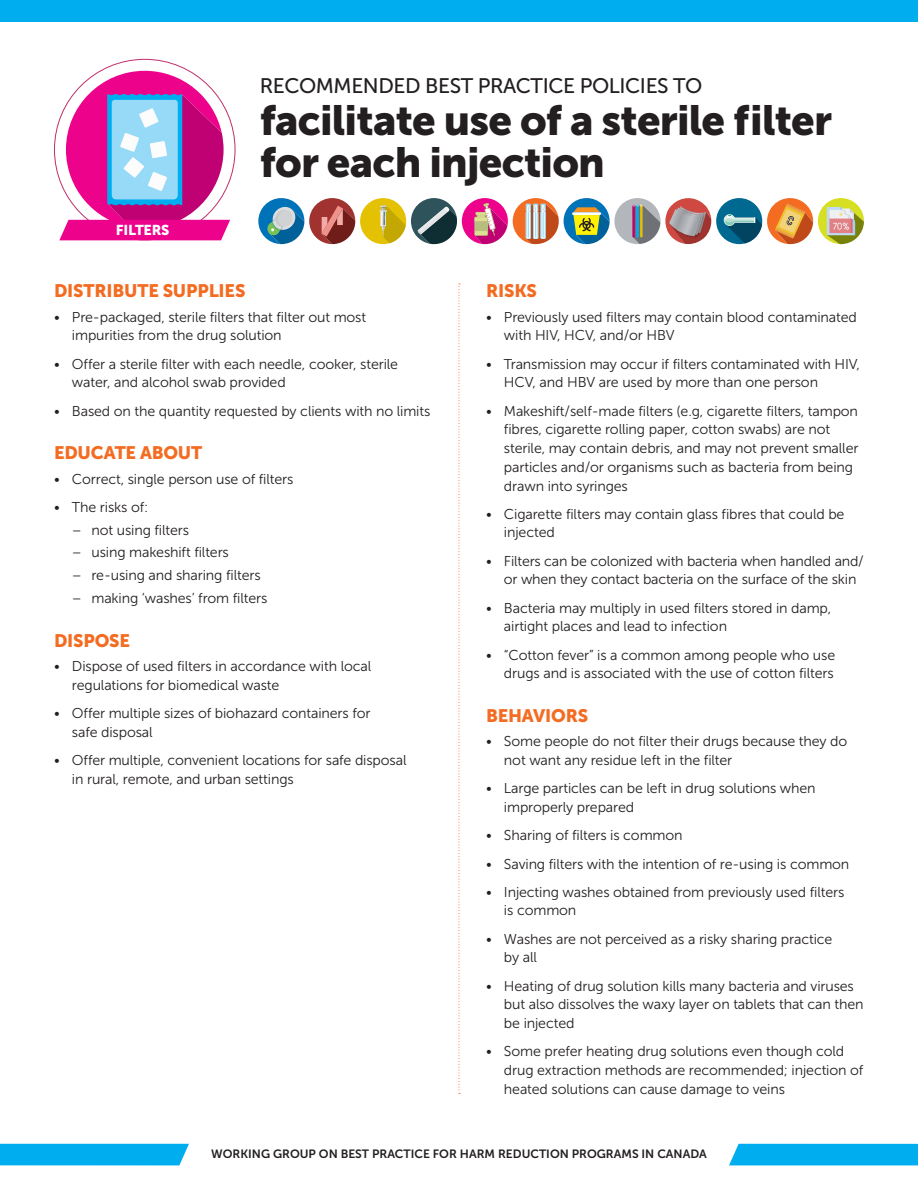
<style>
.page{position:relative;width:918px;height:1188px;background:#fff}
.page>*{position:absolute;margin:0;border:0;box-sizing:border-box;transform-origin:0 0}
.t1{font:42px/42px "Museo Sans 900";letter-spacing:-.02em;color:#231f20}
.t2{font:21px "Museo Sans 500";letter-spacing:-.02em;color:#231f20}
.t3{font:18px "Museo Sans 900";letter-spacing:-.01em;color:#f36c22}
.t4{font:14.25px/18.8px "Museo Sans 300";letter-spacing:-.01em;color:#231f20}
.t5{font:14.25px "Museo Sans 900";letter-spacing:-.02em;color:#fff}
.t6{font:12px "Museo Sans 700";color:#231f20}
</style>
<div class="page">
<svg style="left:59px;top:71px;width:171px;height:169px"></svg>
<div style="left:0;top:1144px;width:189px;height:21px;background:#00aeef"></div>
<div style="left:729px;top:1144px;width:189px;height:21px;background:#00aeef"></div>
<div style="left:0;top:0;width:918px;height:22px;background:#00aeef"></div>
<div style="left:360px;top:198px;width:46px;height:46px;background:#e4c203;border-radius:23px"></div>
<div style="left:716px;top:198px;width:46px;height:46px;background:#006991;border-radius:23px"></div>
<div style="left:258px;top:198px;width:46px;height:46px;background:#0073b8;border-radius:23px"></div>
<svg style="left:267px;top:198px;width:88px;height:46px"></svg>
<div style="left:564px;top:198px;width:46px;height:46px;background:#0073b8;border-radius:23px"></div>
<hr style="left:572px;top:212px;width:29px;height:3px;background:#fff">
<svg style="left:573px;top:198px;width:138px;height:46px"></svg>
<svg style="left:818px;top:198px;width:46px;height:46px"></svg>
<svg style="left:827px;top:207px;width:37px;height:37px"></svg>
<svg style="left:724px;top:198px;width:89px;height:46px"></svg>
<svg style="left:379px;top:198px;width:180px;height:46px"></svg>
<svg style="left:459px;top:283px;width:1px;height:811px"></svg>
<p class="t5" style="left:116px;top:222px;width:55px">FILTERS</p>
<h2 class="t2" style="left:260px;top:74px;width:444px">RECOMMENDED BEST PRACTICE POLICIES TO</h2>
<h1 class="t1" style="left:260px;top:99px;width:574px">facilitate use of a sterile filter for each injection</h1>
<p class="t3" style="left:54px;top:281px;width:193px">DISTRIBUTE SUPPLIES</p>
<p class="t4" style="left:72px;top:307px;width:296px;text-indent:-18px">• Pre-packaged, sterile filters that filter out most impurities from the drug solution</p>
<p class="t4" style="left:72px;top:354px;width:328px;text-indent:-18px">• Offer a sterile filter with each needle, cooker, sterile water, and alcohol swab provided</p>
<p class="t4" style="left:54px;top:401px;width:378px">• Based on the quantity requested by clients with no limits</p>
<p class="t3" style="left:54px;top:443px;width:150px">EDUCATE ABOUT</p>
<p class="t4" style="left:54px;top:469px;width:241px">• Correct, single person use of filters</p>
<p class="t4" style="left:54px;top:498px;width:96px">• The risks of:</p>
<p class="t4" style="left:72px;top:520px;width:119px">– not using filters</p>
<p class="t4" style="left:72px;top:543px;width:158px">– using makeshift filters</p>
<p class="t4" style="left:72px;top:566px;width:190px">– re-using and sharing filters</p>
<p class="t4" style="left:72px;top:589px;width:197px">– making ‘washes’ from filters</p>
<p class="t3" style="left:54px;top:630px;width:78px">DISPOSE</p>
<p class="t4" style="left:72px;top:657px;width:301px;text-indent:-18px">• Dispose of used filters in accordance with local regulations for biomedical waste</p>
<p class="t4" style="left:72px;top:704px;width:300px;text-indent:-18px">• Offer multiple sizes of biohazard containers for safe disposal</p>
<p class="t4" style="left:72px;top:751px;width:336px;text-indent:-18px">• Offer multiple, convenient locations for safe disposal in rural, remote, and urban settings</p>
<p class="t3" style="left:486px;top:281px;width:53px">RISKS</p>
<p class="t4" style="left:504px;top:307px;width:354px;text-indent:-18px">• Previously used filters may contain blood contaminated with HIV, HCV, and/or HBV</p>
<p class="t4" style="left:504px;top:354px;width:358px;text-indent:-18px">• Transmission may occur if filters contaminated with HIV,<br>HCV, and HBV are used by more than one person</p>
<p class="t4" style="left:504px;top:401px;width:356px;text-indent:-18px">• Makeshift/self-made filters (e.g, cigarette filters, tampon fibres, cigarette rolling paper, cotton swabs) are not sterile, may contain debris, and may not prevent smaller particles and/or organisms such as bacteria from being drawn into syringes</p>
<p class="t4" style="left:504px;top:505px;width:342px;text-indent:-18px">• Cigarette filters may contain glass fibres that could be injected</p>
<p class="t4" style="left:504px;top:552px;width:361px;text-indent:-18px">• Filters can be colonized with bacteria when handled and/ or when they contact bacteria on the surface of the skin</p>
<p class="t4" style="left:504px;top:598px;width:329px;text-indent:-18px">• Bacteria may multiply in used filters stored in damp, airtight places and lead to infection</p>
<p class="t4" style="left:486px;top:645px;width:351px;text-align:right">• “Cotton fever” is a common among people who use drugs and is associated with the use of cotton filters</p>
<p class="t3" style="left:486px;top:706px;width:104px">BEHAVIORS</p>
<p class="t4" style="left:504px;top:732px;width:345px;text-indent:-18px">• Some people do not filter their drugs because they do not want any residue left in the filter</p>
<p class="t4" style="left:504px;top:779px;width:313px;text-indent:-18px">• Large particles can be left in drug solutions when improperly prepared</p>
<p class="t4" style="left:486px;top:826px;width:198px">• Sharing of filters is common</p>
<p class="t4" style="left:486px;top:854px;width:365px">• Saving filters with the intention of re-using is common</p>
<p class="t4" style="left:504px;top:883px;width:342px;text-indent:-18px">• Injecting washes obtained from previously used filters is common</p>
<p class="t4" style="left:504px;top:929px;width:330px;text-indent:-18px">• Washes are not perceived as a risky sharing practice by all</p>
<p class="t4" style="left:504px;top:976px;width:361px;text-indent:-18px">• Heating of drug solution kills many bacteria and viruses but also dissolves the waxy layer on tablets that can then be injected</p>
<p class="t4" style="left:504px;top:1042px;width:361px;text-indent:-18px">• Some prefer heating drug solutions even though cold drug extraction methods are recommended; injection of heated solutions can cause damage to veins</p>
<p class="t6" style="left:211px;top:1148px;width:497px">WORKING GROUP ON BEST PRACTICE FOR HARM REDUCTION PROGRAMS IN CANADA</p>
</div>
